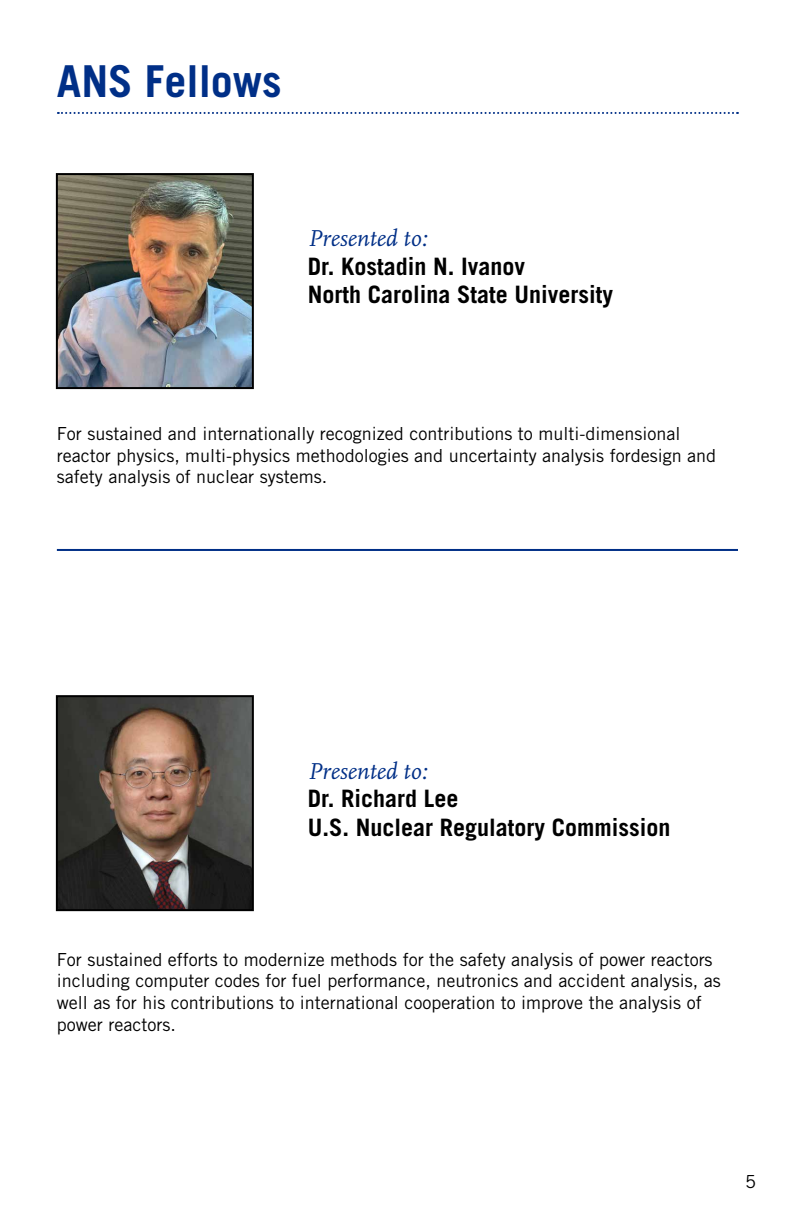
<style>
.page{position:relative;width:792px;height:1224px;background:#fff}
.page>*{position:absolute;margin:0;border:0;box-sizing:border-box;transform-origin:0 0}
.t1{font:700 44px "Trade Gothic";color:#002f87}
.t2{font:700 24px/28.8px "Trade Gothic";color:#000}
.t3{font:italic 24px "Scala OT";color:#002f87}
.t4{font:18px/21.6px "Trade Gothic";color:#000}
</style>
<div class="page">
<svg style="left:58px;top:112px;width:680px;height:2px"></svg>
<hr style="left:57px;top:549px;width:681px;height:2px;background:#002f87">
<img style="left:59px;top:176px;width:192px;height:210px">
<div style="left:56px;top:173px;width:198px;height:216px;border:2px solid #000"></div>
<img style="left:59px;top:698px;width:192px;height:210px">
<div style="left:56px;top:695px;width:198px;height:216px;border:2px solid #000"></div>
<h1 class="t1" style="left:57px;top:54px;width:226px">ANS Fellows</h1>
<h2 class="t3" style="left:308px;top:225px;width:121px">Presented to:</h2>
<h2 class="t2" style="left:308px;top:251px;width:307px">Dr. Kostadin N. Ivanov<br>North Carolina State University</h2>
<p class="t4" style="left:57px;top:423px;width:661px">For sustained and internationally recognized contributions to multi-dimensional reactor physics, multi-physics methodologies and uncertainty analysis fordesign and safety analysis of nuclear systems.</p>
<h2 class="t3" style="left:308px;top:758px;width:121px">Presented to:</h2>
<h2 class="t2" style="left:308px;top:784px;width:364px">Dr. Richard Lee<br>U.S. Nuclear Regulatory Commission</h2>
<p class="t4" style="left:57px;top:948px;width:665px">For sustained efforts to modernize methods for the safety analysis of power reactors including computer codes for fuel performance, neutronics and accident analysis, as well as for his contributions to international cooperation to improve the analysis of power reactors.</p>
<p class="t4" style="left:745px;top:1170px;width:12px">5</p>
</div>
